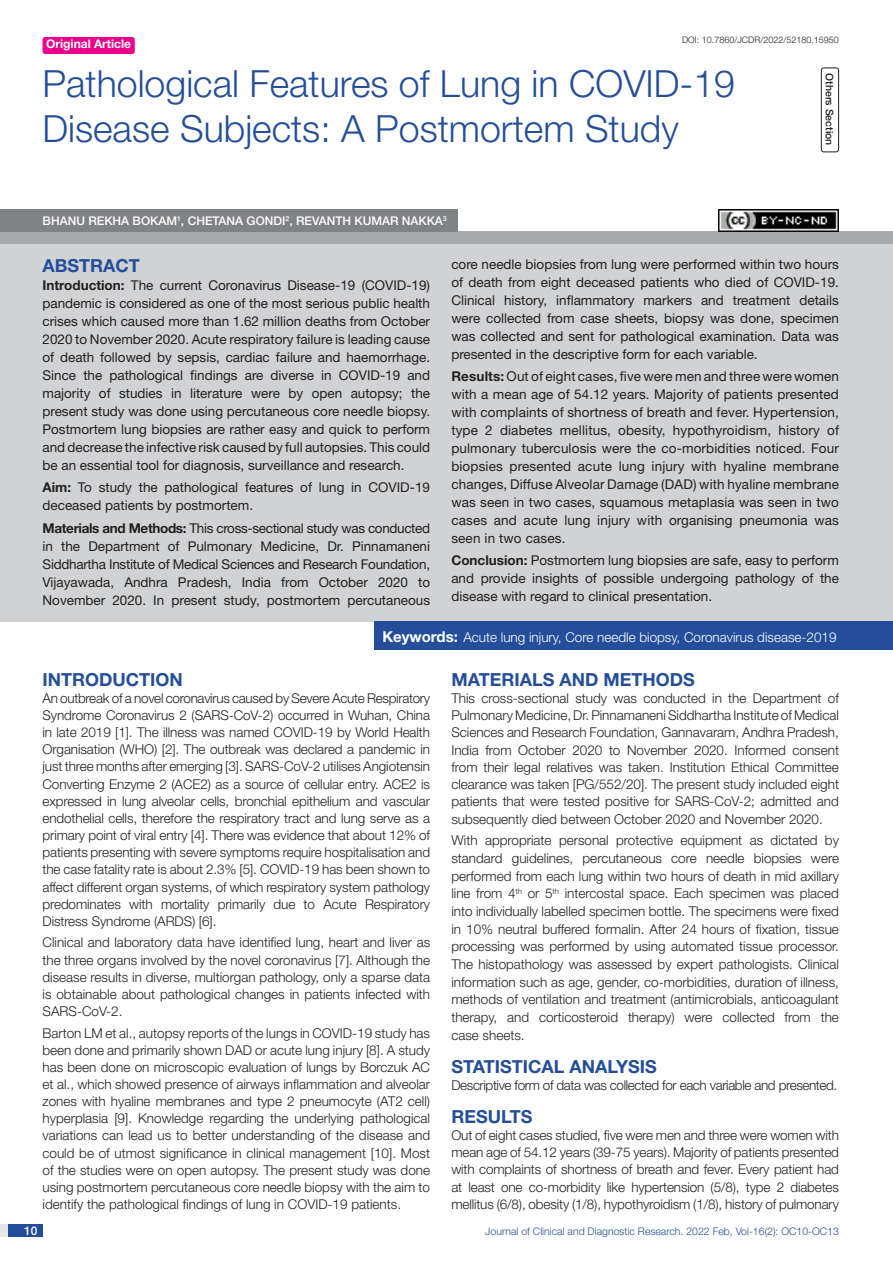
<style>
.page{position:relative;width:893px;height:1263px;background:#fff}
.page>*{position:absolute;margin:0;border:0;box-sizing:border-box;transform-origin:0 0}
.t1{font:300 37.5px/45px "Helvetica Neue";color:#244e9b}
.Heading{font:700 18px "Helvetica Neue";color:#244e9b}
.Abstract_head{font:700 18px "Helvetica Neue";color:#244e9b}
.Body_text{font:300 13.5px/17.1px "Helvetica Neue";color:#231f20;text-align:justify}
.Abstract_Text{font:13.5px/18px "Helvetica Neue";color:#231f20;text-align:justify}
.Key_words{font:300 13.5px "Helvetica Neue";color:#fff}
.Body_text-2{font:300 13.5px "Helvetica Neue";letter-spacing:-.03em;color:#231f20}
.Author{font:500 12px "Helvetica Neue";color:#fff}
.t2{font:700 12px "Helvetica Neue";color:#fff}
.t3{font:300 10.5px "Helvetica Neue";color:#244e9b}
.section{font:500 10.5px "Helvetica Neue";color:#231f20}
.DOI{font:300 9px "Helvetica Neue";color:#231f20}
.s1{font-weight:700}
.s2{font-weight:700;font-size:15px}
</style>
<div class="page">
<div style="left:0;top:1224px;width:43px;height:13px;background:#e6e7e9"></div>
<div style="left:8px;top:1224px;width:35px;height:13px;background:#214c99"></div>
<div style="left:43px;top:37px;width:92px;height:17px;background:#ed028c;border-radius:3px"></div>
<div style="left:821px;top:67px;width:18px;height:85px;border:1px solid #231f20;border-radius:3px"></div>
<div style="left:0;top:232px;width:893px;height:12px;background:#a8a9ad"></div>
<div style="left:0;top:209px;width:457px;height:23px;background:#808285"></div>
<div style="left:0;top:244px;width:893px;height:378px;background:#d1d2d4"></div>
<div style="left:374px;top:622px;width:519px;height:28px;background:#244e9b"></div>
<img style="left:719px;top:209px;width:120px;height:23px">
<p class="t2" style="left:46px;top:37px;width:87px">Original Article</p>
<p class="DOI" style="left:682px;top:35px;width:158px">DOI: 10.7860/JCDR/2022/52180.15950</p>
<p class="t1" style="left:43px;top:60px;width:694px">Pathological Features of Lung in COVID-19<br>Disease Subjects: A Postmortem Study</p>
<p class="Author" style="left:43px;top:214px;width:406px">BHANU REKHA BOKAM<sup>1</sup>, CHETANA GONDI<sup>2</sup>, REVANTH KUMAR NAKKA<sup>3</sup></p>
<p class="section" style="left:836px;top:73px;width:74px;rotate:90deg">Others Section</p>
<p class="Abstract_head" style="left:43px;top:254px;width:99px">ABSTRACT</p>
<p class="Abstract_Text" style="left:43px;top:276px;width:389px"><span class="s1">Introduction:</span> The current Coronavirus Disease-19 (COVID-19) pandemic is considered as one of the most serious public health crises which caused more than 1.62 million deaths from October 2020 to November 2020. Acute respiratory failure is leading cause of death followed by sepsis, cardiac failure and haemorrhage.<br>Since the pathological findings are diverse in COVID-19 and majority of studies in literature were by open autopsy; the present study was done using percutaneous core needle biopsy.<br>Postmortem lung biopsies are rather easy and quick to perform and decrease the infective risk caused by full autopsies. This could be an essential tool for diagnosis, surveillance and research.</p>
<p class="Abstract_Text" style="left:43px;top:478px;width:389px"><span class="s1">Aim:</span> To study the pathological features of lung in COVID-19 deceased patients by postmortem.</p>
<p class="Abstract_Text" style="left:43px;top:519px;width:389px"><span class="s1">Materials and Methods:</span> This cross-sectional study was conducted in the Department of Pulmonary Medicine, Dr. Pinnamaneni Siddhartha Institute of Medical Sciences and Research Foundation, Vijayawada, Andhra Pradesh, India from October 2020 to November 2020. In present study, postmortem percutaneous</p>
<p class="Abstract_Text" style="left:451px;top:255px;width:389px">core needle biopsies from lung were performed within two hours of death from eight deceased patients who died of COVID-19.<br>Clinical history, inflammatory markers and treatment details were collected from case sheets, biopsy was done, specimen was collected and sent for pathological examination. Data was presented in the descriptive form for each variable.</p>
<p class="Abstract_Text" style="left:451px;top:367px;width:389px"><span class="s1">Results:</span> Out of eight cases, five were men and three were women with a mean age of 54.12 years. Majority of patients presented with complaints of shortness of breath and fever. Hypertension, type 2 diabetes mellitus, obesity, hypothyroidism, history of pulmonary tuberculosis were the co-morbidities noticed. Four biopsies presented acute lung injury with hyaline membrane changes, Diffuse Alveolar Damage (DAD) with hyaline membrane was seen in two cases, squamous metaplasia was seen in two cases and acute lung injury with organising pneumonia was seen in two cases.</p>
<p class="Abstract_Text" style="left:451px;top:551px;width:389px"><span class="s1">Conclusion:</span> Postmortem lung biopsies are safe, easy to perform and provide insights of possible undergoing pathology of the disease with regard to clinical presentation.</p>
<p class="Key_words" style="left:382px;top:628px;width:456px"><span class="s2">Keywords:</span> Acute lung injury, Core needle biopsy, Coronavirus disease-2019</p>
<p class="Heading" style="left:43px;top:668px;width:142px">INTRODUCTION</p>
<p class="Body_text" style="left:43px;top:689px;width:389px">An outbreak of a novel coronavirus caused by Severe Acute Respiratory Syndrome Coronavirus 2 (SARS-CoV-2) occurred in Wuhan, China in late 2019 [1]. The illness was named COVID-19 by World Health Organisation (WHO) [2]. The outbreak was declared a pandemic in just three months after emerging [3]. SARS-CoV-2 utilises Angiotensin Converting Enzyme 2 (ACE2) as a source of cellular entry. ACE2 is expressed in lung alveolar cells, bronchial epithelium and vascular endothelial cells, therefore the respiratory tract and lung serve as a primary point of viral entry [4]. There was evidence that about 12% of patients presenting with severe symptoms require hospitalisation and the case fatality rate is about 2.3% [5]. COVID-19 has been shown to affect different organ systems, of which respiratory system pathology predominates with mortality primarily due to Acute Respiratory Distress Syndrome (ARDS) [6].</p>
<p class="Body_text" style="left:43px;top:934px;width:389px">Clinical and laboratory data have identified lung, heart and liver as the three organs involved by the novel coronavirus [7]. Although the disease results in diverse, multiorgan pathology, only a sparse data is obtainable about pathological changes in patients infected with SARS-CoV-2.</p>
<p class="Body_text" style="left:43px;top:1024px;width:389px">Barton LM et al., autopsy reports of the lungs in COVID-19 study has been done and primarily shown DAD or acute lung injury [8]. A study has been done on microscopic evaluation of lungs by Borczuk AC et al., which showed presence of airways inflammation and alveolar zones with hyaline membranes and type 2 pneumocyte (AT2 cell) hyperplasia [9]. Knowledge regarding the underlying pathological variations can lead us to better understanding of the disease and could be of utmost significance in clinical management [10]. Most of the studies were on open autopsy. The present study was done using postmortem percutaneous core needle biopsy with the aim to identify the pathological findings of lung in COVID-19 patients.</p>
<p class="Heading" style="left:451px;top:668px;width:245px">MATERIALS AND METHODS</p>
<p class="Body_text" style="left:451px;top:689px;width:389px">This cross-sectional study was conducted in the Department of Pulmonary Medicine, Dr. Pinnamaneni Siddhartha Institute of Medical Sciences and Research Foundation, Gannavaram, Andhra Pradesh, India from October 2020 to November 2020. Informed consent from their legal relatives was taken. Institution Ethical Committee clearance was taken [PG/552/20]. The present study included eight patients that were tested positive for SARS-CoV-2; admitted and subsequently died between October 2020 and November 2020.</p>
<p class="Body_text" style="left:451px;top:831px;width:389px;line-height:17.7px">With appropriate personal protective equipment as dictated by standard guidelines, percutaneous core needle biopsies were performed from each lung within two hours of death in mid axillary line from 4<sup>th</sup> or 5<sup>th</sup> intercostal space. Each specimen was placed into individually labelled specimen bottle. The specimens were fixed in 10% neutral buffered formalin. After 24 hours of fixation, tissue processing was performed by using automated tissue processor.<br>The histopathology was assessed by expert pathologists. Clinical information such as age, gender, co-morbidities, duration of illness, methods of ventilation and treatment (antimicrobials, anticoagulant therapy, and corticosteroid therapy) were collected from the case sheets.</p>
<p class="Heading" style="left:451px;top:1055px;width:207px">STATISTICAL ANALYSIS</p>
<p class="Body_text-2" style="left:451px;top:1077px;width:387px">Descriptive form of data was collected for each variable and presented.</p>
<p class="Heading" style="left:451px;top:1105px;width:83px">RESULTS</p>
<p class="Body_text" style="left:451px;top:1126px;width:389px">Out of eight cases studied, five were men and three were women with mean age of 54.12 years (39-75 years). Majority of patients presented with complaints of shortness of breath and fever. Every patient had at least one co-morbidity like hypertension (5/8), type 2 diabetes mellitus (6/8), obesity (1/8), hypothyroidism (1/8), history of pulmonary</p>
<p class="Author" style="left:24px;top:1223px;width:15px">10</p>
<p class="t3" style="left:485px;top:1225px;width:355px">Journal of Clinical and Diagnostic Research. 2022 Feb, Vol-16(2): OC10-OC13</p>
</div>
